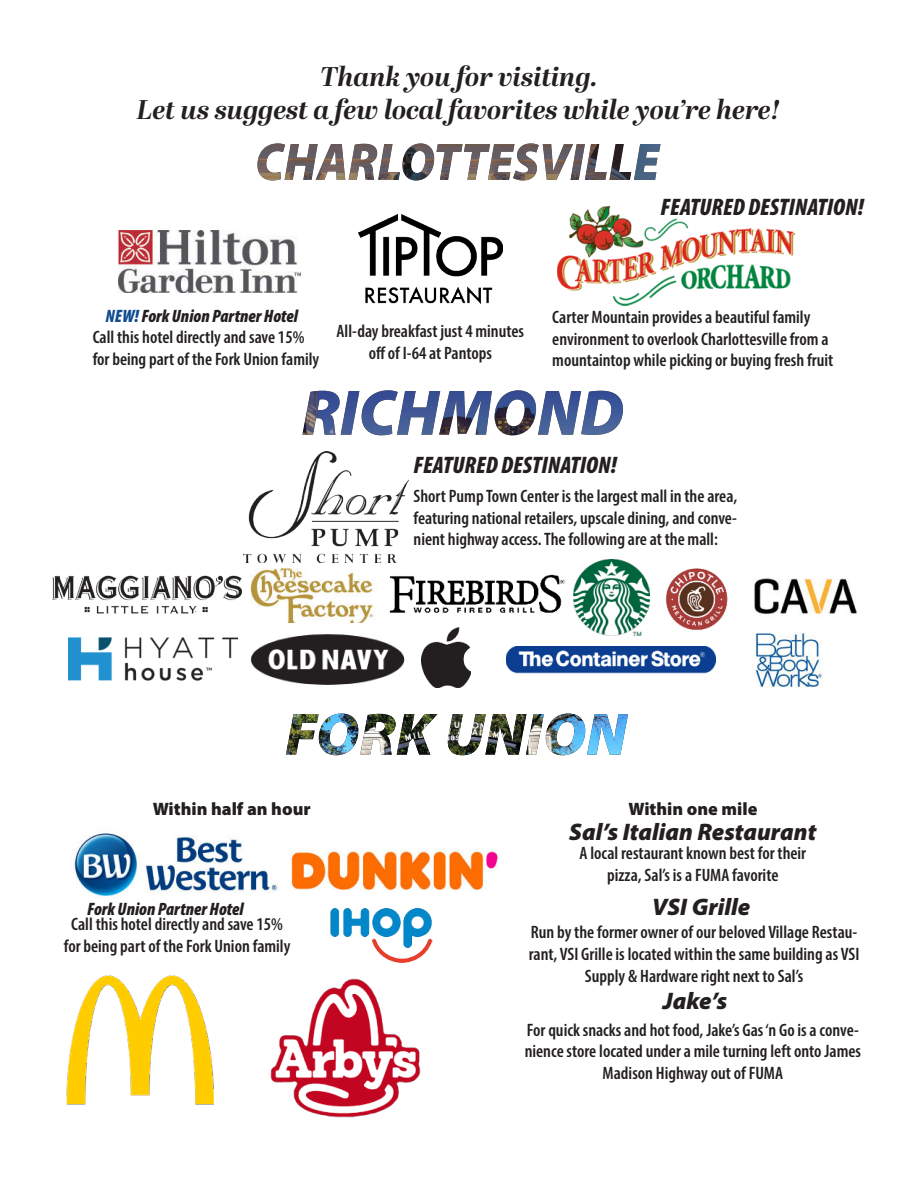
<style>
.page{position:relative;width:918px;height:1188px;background:#fff}
.page>*{position:absolute;margin:0;border:0;box-sizing:border-box;transform-origin:0 0}
.t1{font:italic 700 27px/32.4px "Abril Display";letter-spacing:-.005em;color:#231f20;text-align:center}
.t2{font:italic 900 condensed 24px "Myriad Pro";color:#231f20}
.t3{font:italic 900 24px "Myriad Pro";color:#231f20}
.t4{font:600 condensed 18px/21.6px "Myriad Pro";color:#231f20;text-align:center}
.t5{font:italic 900 condensed 18px "Myriad Pro";color:#231f20}
.t6{font:900 18px "Myriad Pro";color:#231f20}
.s1{color:#0f4c90}
</style>
<div class="page">
<img style="left:302px;top:390px;width:321px;height:45px">
<img style="left:72px;top:832px;width:206px;height:67px">
<img style="left:118px;top:230px;width:182px;height:62px">
<img style="left:69px;top:637px;width:168px;height:44px">
<img style="left:241px;top:568px;width:135px;height:55px">
<img style="left:422px;top:628px;width:49px;height:60px">
<img style="left:557px;top:206px;width:237px;height:100px">
<img style="left:257px;top:143px;width:404px;height:38px">
<img style="left:359px;top:215px;width:143px;height:89px">
<img style="left:243px;top:452px;width:165px;height:110px">
<img style="left:389px;top:574px;width:176px;height:39px">
<img style="left:574px;top:559px;width:75px;height:77px">
<img style="left:66px;top:976px;width:147px;height:128px">
<img style="left:270px;top:978px;width:151px;height:140px">
<img style="left:754px;top:578px;width:103px;height:37px">
<img style="left:665px;top:568px;width:63px;height:62px">
<img style="left:250px;top:634px;width:155px;height:51px">
<img style="left:53px;top:575px;width:188px;height:39px">
<img style="left:506px;top:646px;width:209px;height:28px">
<img style="left:286px;top:713px;width:342px;height:42px">
<img style="left:753px;top:632px;width:69px;height:56px">
<img style="left:290px;top:849px;width:208px;height:41px">
<img style="left:330px;top:908px;width:103px;height:55px">
<h1 class="t1" style="left:137px;top:63px;width:646px">Thank you for visiting.<br>Let us suggest a few local favorites while you’re here!</h1>
<h2 class="t2" style="left:661px;top:193px;width:205px">FEATURED DESTINATION!</h2>
<p class="t5" style="left:106px;top:306px;width:194px"><span class="s1">NEW!</span> Fork Union Partner Hotel</p>
<p class="t4" style="left:93px;top:328px;width:228px;text-align:left">Call this hotel directly and save 15% for being part of the Fork Union family</p>
<p class="t4" style="left:337px;top:322px;width:189px">All-day breakfast just 4 minutes off of I-64 at Pantops</p>
<p class="t4" style="left:552px;top:308px;width:282px;text-align:left">Carter Mountain provides a beautiful family environment to overlook Charlottesville from a mountaintop while picking or buying fresh fruit</p>
<h2 class="t2" style="left:414px;top:451px;width:205px">FEATURED DESTINATION!</h2>
<p class="t4" style="left:414px;top:487px;width:325px;text-align:justify">Short Pump Town Center is the largest mall in the area, featuring national retailers, upscale dining, and conve&shy;nient highway access. The following are at the mall:</p>
<p class="t6" style="left:153px;top:798px;width:159px">Within half an hour</p>
<p class="t6" style="left:629px;top:798px;width:130px">Within one mile</p>
<h2 class="t3" style="left:569px;top:818px;width:249px">Sal’s Italian Restaurant</h2>
<p class="t5" style="left:87px;top:898px;width:158px">Fork Union Partner Hotel</p>
<p class="t4" style="left:64px;top:915px;width:228px">Call this hotel directly and save 15% for being part of the Fork Union family</p>
<p class="t4" style="left:580px;top:844px;width:228px">A local restaurant known best for their pizza, Sal’s is a FUMA favorite</p>
<h2 class="t3" style="left:652px;top:893px;width:100px">VSI Grille</h2>
<p class="t4" style="left:529px;top:923px;width:332px">Run by the former owner of our beloved Village Restau&shy;rant, VSI Grille is located within the same building as VSI<br>Supply &amp; Hardware right next to Sal’s</p>
<p class="t4" style="left:525px;top:1021px;width:338px">For quick snacks and hot food, Jake’s Gas ‘n Go is a conve&shy;nience store located under a mile turning left onto James<br>Madison Highway out of FUMA</p>
<h2 class="t3" style="left:663px;top:987px;width:66px">Jake’s</h2>
</div>
